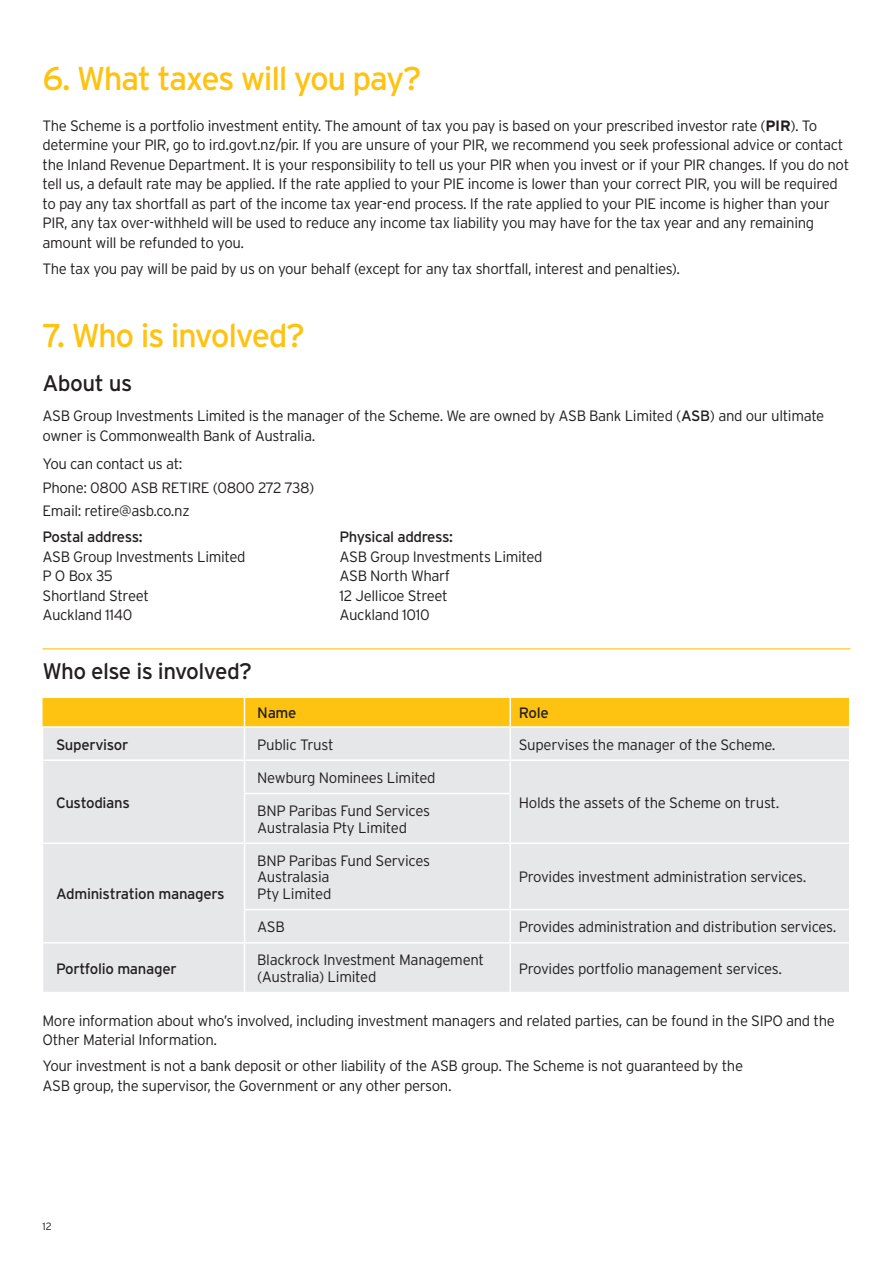
<style>
.page{position:relative;width:893px;height:1263px;background:#fff}
.page>*{position:absolute;margin:0;border:0;box-sizing:border-box;transform-origin:0 0}
.t1{font:33px "Interstate";letter-spacing:-.04em;color:#fec210}
.t2{font:22.5px "Interstate";letter-spacing:-.025em;color:#231f20}
.t3{font:300 15px/19.5px "Interstate";letter-spacing:-.025em;color:#231f20}
.t4{font:15px "Interstate";letter-spacing:-.02em;color:#231f20}
.t5{font:300 10.5px "Interstate";color:#231f20}
.s1{font-weight:700}
.s2{font-weight:400}
</style>
<div class="page">
<hr style="left:43px;top:648px;width:807px;height:1px;background:#fec210">
<div style="left:43px;top:728px;width:806px;height:264px;background:#e6e7e9"></div>
<hr style="left:244px;top:728px;width:1px;height:31px;background:#fff">
<hr style="left:43px;top:759px;width:201px;height:2px;background:#fff">
<hr style="left:244px;top:759px;width:266px;height:2px;background:#fff">
<hr style="left:244px;top:761px;width:1px;height:32px;background:#fff">
<hr style="left:510px;top:759px;width:340px;height:2px;background:#fff">
<hr style="left:244px;top:793px;width:267px;height:1px;background:#fff">
<hr style="left:244px;top:794px;width:1px;height:48px;background:#fff">
<hr style="left:43px;top:842px;width:201px;height:2px;background:#fff">
<hr style="left:244px;top:842px;width:266px;height:2px;background:#fff">
<hr style="left:244px;top:844px;width:1px;height:65px;background:#fff">
<hr style="left:510px;top:842px;width:340px;height:2px;background:#fff">
<hr style="left:244px;top:909px;width:266px;height:1px;background:#fff">
<hr style="left:244px;top:910px;width:1px;height:32px;background:#fff">
<hr style="left:510px;top:909px;width:340px;height:1px;background:#fff">
<hr style="left:43px;top:942px;width:201px;height:1px;background:#fff">
<hr style="left:244px;top:942px;width:266px;height:1px;background:#fff">
<hr style="left:244px;top:943px;width:1px;height:49px;background:#fff">
<hr style="left:510px;top:942px;width:340px;height:1px;background:#fff">
<div style="left:43px;top:698px;width:806px;height:29px;background:#fec210"></div>
<hr style="left:509px;top:698px;width:2px;height:28px;background:#fff">
<hr style="left:509px;top:728px;width:2px;height:31px;background:#fff">
<hr style="left:509px;top:761px;width:2px;height:32px;background:#fff">
<hr style="left:509px;top:794px;width:2px;height:48px;background:#fff">
<hr style="left:509px;top:844px;width:2px;height:65px;background:#fff">
<hr style="left:509px;top:910px;width:2px;height:32px;background:#fff">
<hr style="left:509px;top:943px;width:2px;height:49px;background:#fff">
<hr style="left:510px;top:726px;width:340px;height:2px;background:#fff">
<h1 class="t1" style="left:43px;top:58px;width:381px">6. What taxes will you pay?</h1>
<p class="t3" style="left:43px;top:116px;width:808px">The Scheme is a portfolio investment entity. The amount of tax you pay is based on your prescribed investor rate (<span class="s1">PIR</span>). To determine your PIR, go to ird.govt.nz/pir. If you are unsure of your PIR, we recommend you seek professional advice or contact the Inland Revenue Department. It is your responsibility to tell us your PIR when you invest or if your PIR changes. If you do not tell us, a default rate may be applied. If the rate applied to your PIE income is lower than your correct PIR, you will be required to pay any tax shortfall as part of the income tax year-end process. If the rate applied to your PIE income is higher than your PIR, any tax over-withheld will be used to reduce any income tax liability you may have for the tax year and any remaining amount will be refunded to you.</p>
<p class="t3" style="left:43px;top:259px;width:639px">The tax you pay will be paid by us on your behalf (except for any tax shortfall, interest and penalties).</p>
<h1 class="t1" style="left:43px;top:316px;width:264px">7. Who is involved?</h1>
<h2 class="t2" style="left:43px;top:370px;width:91px">About us</h2>
<p class="t3" style="left:43px;top:406px;width:783px">ASB Group Investments Limited is the manager of the Scheme. We are owned by ASB Bank Limited (<span class="s2">ASB</span>) and our ultimate owner is Commonwealth Bank of Australia.</p>
<p class="t3" style="left:43px;top:452px;width:273px;line-height:23.7px">You can contact us at:<br>Phone: 0800 ASB RETIRE (0800 272 738)<br>Email: retire@asb.co.nz</p>
<p class="t4" style="left:43px;top:528px;width:102px">Postal address:</p>
<p class="t4" style="left:340px;top:528px;width:115px">Physical address:</p>
<p class="t3" style="left:43px;top:547px;width:205px">ASB Group Investments Limited</p>
<p class="t3" style="left:340px;top:547px;width:205px">ASB Group Investments Limited</p>
<p class="t3" style="left:43px;top:566px;width:72px">P O Box 35</p>
<p class="t3" style="left:340px;top:566px;width:112px">ASB North Wharf</p>
<p class="t3" style="left:43px;top:586px;width:108px">Shortland Street</p>
<p class="t3" style="left:340px;top:586px;width:110px">12 Jellicoe Street</p>
<p class="t3" style="left:43px;top:605px;width:91px">Auckland 1140</p>
<p class="t3" style="left:340px;top:605px;width:92px">Auckland 1010</p>
<h2 class="t2" style="left:43px;top:658px;width:211px">Who else is involved?</h2>
<p class="t4" style="left:257px;top:704px;width:41px">Name</p>
<p class="t4" style="left:519px;top:704px;width:31px">Role</p>
<p class="t4" style="left:56px;top:735px;width:74px">Supervisor</p>
<p class="t3" style="left:257px;top:734px;width:78px">Public Trust</p>
<p class="t3" style="left:519px;top:734px;width:258px">Supervises the manager of the Scheme.</p>
<p class="t4" style="left:56px;top:793px;width:75px">Custodians</p>
<p class="t4" style="left:56px;top:885px;width:170px">Administration managers</p>
<p class="t3" style="left:257px;top:768px;width:180px">Newburg Nominees Limited</p>
<p class="t3" style="left:257px;top:802px;width:174px;line-height:16.5px">BNP Paribas Fund Services<br>Australasia Pty Limited</p>
<p class="t3" style="left:257px;top:852px;width:174px;line-height:16.5px">BNP Paribas Fund Services<br>Australasia<br>Pty Limited</p>
<p class="t3" style="left:519px;top:793px;width:262px">Holds the assets of the Scheme on trust.</p>
<p class="t3" style="left:519px;top:867px;width:289px">Provides investment administration services.</p>
<p class="t3" style="left:257px;top:917px;width:29px">ASB</p>
<p class="t3" style="left:519px;top:917px;width:319px">Provides administration and distribution services.</p>
<p class="t4" style="left:56px;top:959px;width:122px">Portfolio manager</p>
<p class="t3" style="left:257px;top:952px;width:228px;line-height:16.5px">Blackrock Investment Management (Australia) Limited</p>
<p class="t3" style="left:519px;top:958px;width:265px">Provides portfolio management services.</p>
<p class="t3" style="left:43px;top:1011px;width:794px">More information about who’s involved, including investment managers and related parties, can be found in the SIPO and the<br>Other Material Information.</p>
<p class="t3" style="left:43px;top:1056px;width:702px">Your investment is not a bank deposit or other liability of the ASB group. The Scheme is not guaranteed by the<br>ASB group, the supervisor, the Government or any other person.</p>
<p class="t5" style="left:43px;top:1220px;width:11px">12</p>
</div>
